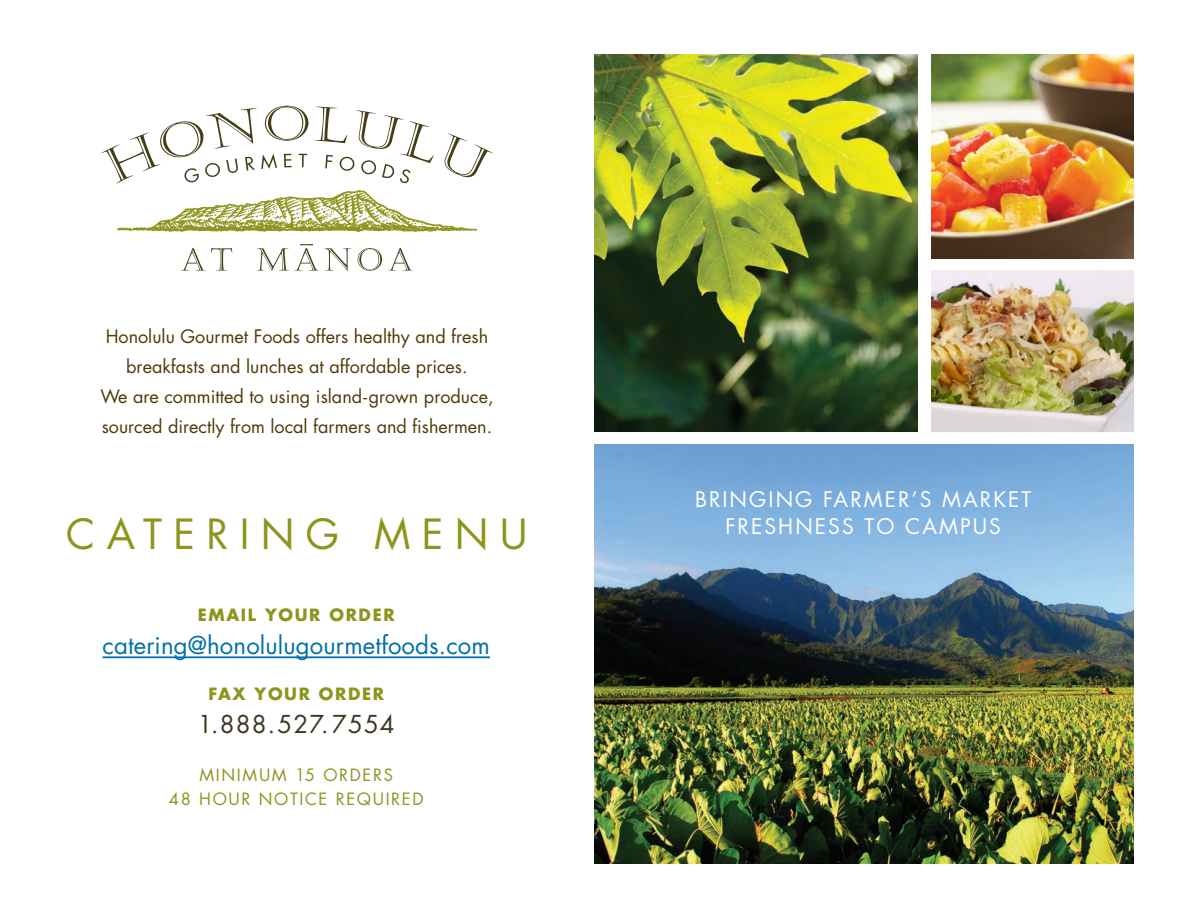
<style>
.page{position:relative;width:1188px;height:918px;background:#fff}
.page>*{position:absolute;margin:0;border:0;box-sizing:border-box;transform-origin:0 0}
.t1{font:40.5px "Futura";letter-spacing:.28em;color:#8d951d}
.t2{font:24px "Futura";letter-spacing:.005em;color:#0071a7}
.t3{font:24px "Futura";letter-spacing:.05em;color:#3d351f}
.t4{font:21px/27px "Futura";letter-spacing:.1em;color:#fff;text-align:center}
.t5{font:18px/30px "Futura";color:#4f3a07;text-align:center}
.t6{font:16.5px/24px "Futura";letter-spacing:.1em;color:#8d951d;text-align:center}
.t7{font:700 16.5px "Futura";letter-spacing:.1em;color:#8d951d}
</style>
<div class="page">
<svg style="left:444px;top:133px;width:49px;height:45px"></svg>
<svg style="left:101px;top:105px;width:333px;height:79px"></svg>
<img style="left:117px;top:190px;width:361px;height:43px">
<svg style="left:181px;top:248px;width:51px;height:23px"></svg>
<svg style="left:358px;top:248px;width:24px;height:23px"></svg>
<svg style="left:388px;top:248px;width:25px;height:23px"></svg>
<svg style="left:257px;top:244px;width:95px;height:27px"></svg>
<img style="left:594px;top:54px;width:324px;height:378px">
<img style="left:932px;top:54px;width:202px;height:205px">
<img style="left:932px;top:270px;width:202px;height:162px">
<img style="left:594px;top:444px;width:540px;height:420px">
<hr style="left:102px;top:656px;width:388px;height:2px;background:#0071a7">
<p class="t5" style="left:100px;top:321px;width:395px">Honolulu Gourmet Foods offers healthy and fresh breakfasts and lunches at affordable prices.<br>We are committed to using island-grown produce, sourced directly from local farmers and fishermen.</p>
<p class="t1" style="left:66px;top:507px;width:463px">CATERING MENU</p>
<p class="t7" style="left:198px;top:603px;width:198px">EMAIL YOUR ORDER</p>
<p class="t2" style="left:102px;top:628px;width:389px">catering@honolulugourmetfoods.com</p>
<p class="t7" style="left:208px;top:683px;width:177px">FAX YOUR ORDER</p>
<p class="t3" style="left:198px;top:708px;width:199px">1.888.527.7554</p>
<p class="t6" style="left:169px;top:763px;width:256px">MINIMUM 15 ORDERS<br>48 HOUR NOTICE REQUIRED</p>
<p class="t4" style="left:695px;top:485px;width:338px">BRINGING FARMER’S MARKET<br>FRESHNESS TO CAMPUS</p>
</div>
